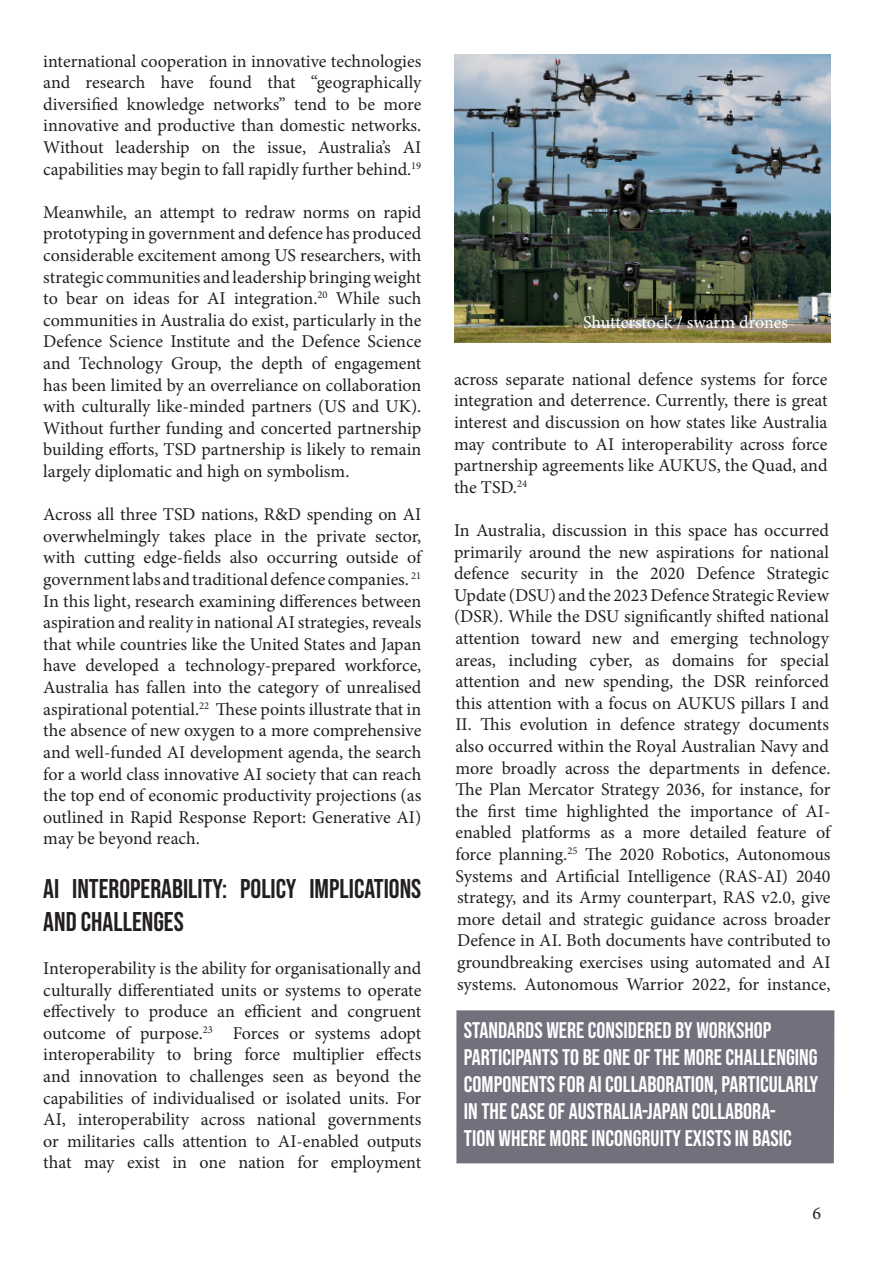
<style>
.page{position:relative;width:893px;height:1263px;background:#fff}
.page>*{position:absolute;margin:0;border:0;box-sizing:border-box;transform-origin:0 0}
.t1{font:27px/32.4px "Bebas Neue";color:#231f20}
.t2{font:22.5px/27px "Bebas Neue";color:#fff}
.t3{font:18px/21.6px "Minion Pro";letter-spacing:-.005em;color:#231f20;text-align:justify}
.t4{font:18px "Minion Pro";letter-spacing:-.005em;color:#fff}
</style>
<div class="page">
<div style="left:456px;top:1010px;width:378px;height:153px;background:#71717e"></div>
<img style="left:454px;top:54px;width:377px;height:288px">
<p class="t3" style="left:43px;top:50px;width:380px">international cooperation in innovative technologies and research have found that “geographically diversified knowledge networks” tend to be more innovative and productive than domestic networks.<br>Without leadership on the issue, Australia’s AI capabilities may begin to fall rapidly further behind.<sup>19</sup></p>
<p class="t3" style="left:43px;top:201px;width:380px">Meanwhile, an attempt to redraw norms on rapid prototyping in government and defence has produced considerable excitement among US researchers, with strategic communities and leadership bringing weight to bear on ideas for AI integration.<sup>20</sup> While such communities in Australia do exist, particularly in the Defence Science Institute and the Defence Science and Technology Group, the depth of engagement has been limited by an overreliance on collaboration with culturally like-minded partners (US and UK).<br>Without further funding and concerted partnership building efforts, TSD partnership is likely to remain largely diplomatic and high on symbolism.</p>
<p class="t3" style="left:43px;top:504px;width:380px">Across all three TSD nations, R&amp;D spending on AI overwhelmingly takes place in the private sector, with cutting edge-fields also occurring outside of government labs and traditional defence companies. <sup>21<br></sup>In this light, research examining differences between aspiration and reality in national AI strategies, reveals that while countries like the United States and Japan have developed a technology-prepared workforce, Australia has fallen into the category of unrealised aspirational potential.<sup>22</sup> These points illustrate that in the absence of new oxygen to a more comprehensive and well-funded AI development agenda, the search for a world class innovative AI society that can reach the top end of economic productivity projections (as outlined in Rapid Response Report: Generative AI) may be beyond reach.</p>
<p class="t1" style="left:43px;top:872px;width:379px">AI INTEROPERABILITY: POLICY IMPLICATIONS<br>AND CHALLENGES</p>
<p class="t3" style="left:43px;top:957px;width:380px">Interoperability is the ability for organisationally and culturally differentiated units or systems to operate effectively to produce an efficient and congruent outcome of purpose.<sup>23</sup> Forces or systems adopt interoperability to bring force multiplier effects and innovation to challenges seen as beyond the capabilities of individualised or isolated units. For AI, interoperability across national governments or militaries calls attention to AI-enabled outputs that may exist in one nation for employment</p>
<p class="t4" style="left:583px;top:310px;width:206px">Shutterstock / swarm drones</p>
<p class="t3" style="left:454px;top:368px;width:375px">across separate national defence systems for force integration and deterrence. Currently, there is great interest and discussion on how states like Australia may contribute to AI interoperability across force partnership agreements like AUKUS, the Quad, and the TSD.<sup>24</sup></p>
<p class="t3" style="left:454px;top:520px;width:378px">In Australia, discussion in this space has occurred primarily around the new aspirations for national defence security in the 2020 Defence Strategic Update (DSU) and the 2023 Defence Strategic Review (DSR). While the DSU significantly shifted national attention toward new and emerging technology areas, including cyber, as domains for special attention and new spending, the DSR reinforced this attention with a focus on AUKUS pillars I and II. This evolution in defence strategy documents also occurred within the Royal Australian Navy and more broadly across the departments in defence.<br>The Plan Mercator Strategy 2036, for instance, for the first time highlighted the importance of AI&shy;enabled platforms as a more detailed feature of force planning.<sup>25</sup> The 2020 Robotics, Autonomous Systems and Artificial Intelligence (RAS-AI) 2040 strategy, and its Army counterpart, RAS v2.0, give more detail and strategic guidance across broader Defence in AI. Both documents have contributed to groundbreaking exercises using automated and AI systems. Autonomous Warrior 2022, for instance,</p>
<p class="t2" style="left:464px;top:1016px;width:356px">STANDARDS WERE CONSIDERED BY WORKSHOP PARTICIPANTS TO BE ONE OF THE MORE CHALLENGING COMPONENTS FOR AI COLLABORATION, PARTICULARLY IN THE CASE OF AUSTRALIA-JAPAN COLLABORA-<br>TION WHERE MORE INCONGRUITY EXISTS IN BASIC</p>
<p class="t3" style="left:812px;top:1203px;width:10px">6</p>
</div>
